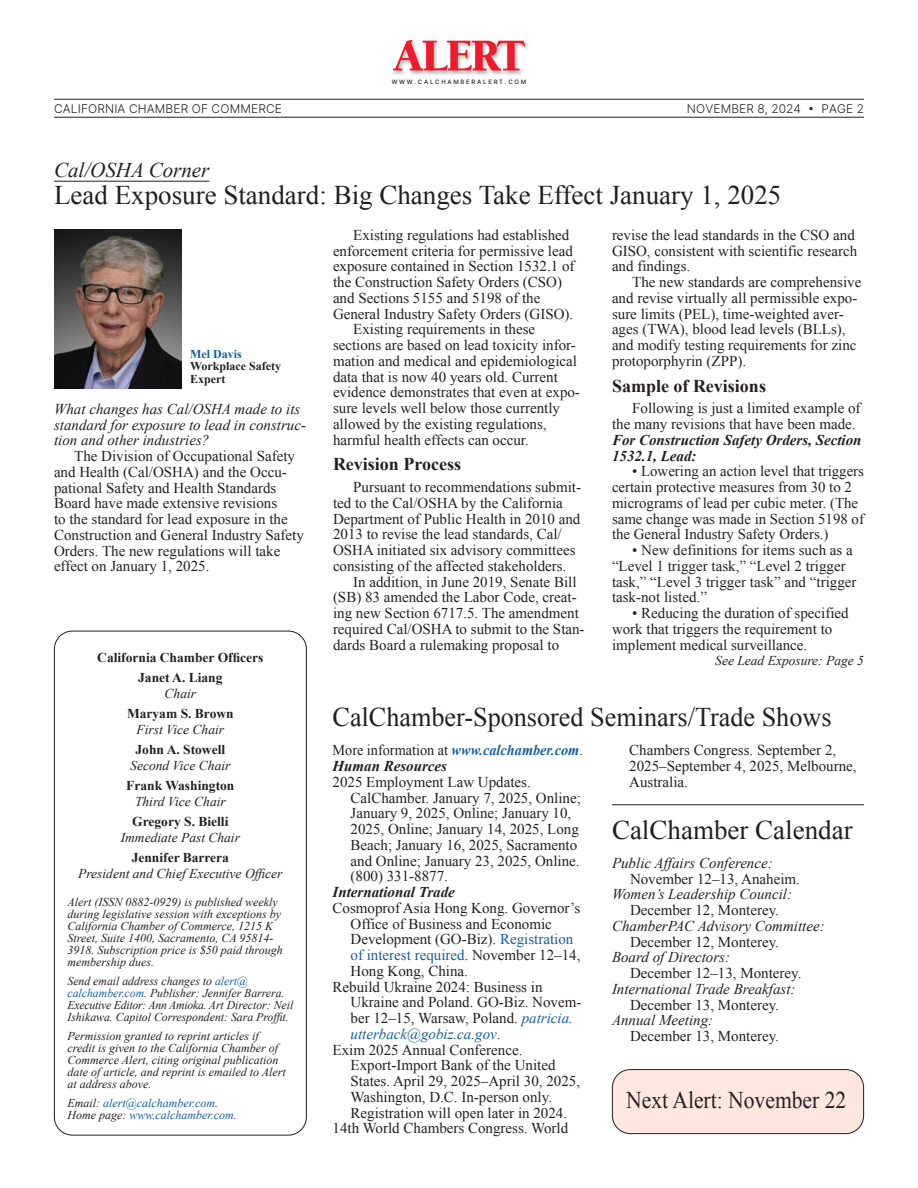
<style>
.page{position:relative;width:918px;height:1188px;background:#fff}
.page>*{position:absolute;margin:0;border:0;box-sizing:border-box;transform-origin:0 0}
._18_18_head{font:27px "Times New Roman";color:#231f20}
.t1{font:24px "Times New Roman";color:#231f20;scale:.9 1}
.SubHead_Ital_Rule{font:italic 21px "Times New Roman";color:#231f20}
.subhead{font:700 18px "Times New Roman";color:#231f20}
.Body{font:15px/15.8px "Times New Roman";color:#231f20}
.CalListView{font:15px/15.8px "Times New Roman";color:#231f20}
.CalChamber_Calendar{font:italic 15px/15.8px "Times New Roman";color:#231f20}
.Body-First{font:italic 15px/15.8px "Times New Roman";color:#231f20}
.CalChamber_Calendar-2{font:15px/15.8px "Times New Roman";color:#231f20}
.Sub-Head_two{font:italic 700 15px/15.8px "Times New Roman";color:#231f20}
.Body-First-2{font:15px "Times New Roman";color:#231f20;scale:.95 1}
.CalListView-2{font:italic 700 15px "Times New Roman";color:#231f20}
.See_Story{font:italic 13.5px/15.8px "Times New Roman";color:#231f20;text-align:center}
.t2{font:700 13.5px/15.8px "Times New Roman";color:#231f20;text-align:center}
.t3{font:italic 12px/12px "Times New Roman";color:#231f20}
.t4{font:italic 12px "Times New Roman";color:#175d9e}
.t5{font:12px "Inter";letter-spacing:.01em;color:#231f20}
.t6{font:700 12px/12.8px "Times New Roman";color:#231f20}
.t7{font:700 12px "Times New Roman";color:#175d9e}
.t8{font:6px "Inter";letter-spacing:.29em;color:#231f20}
.s1{font-weight:400;font-style:italic}
.s2{font-weight:700;font-style:normal}
.s3{color:#175d9e}
.s4{color:#231f20}
.s5{font-weight:700;font-style:italic;color:#175d9e}
.s6{font-style:italic;color:#175d9e}
.s7{font-style:normal}
.s8{font-style:italic}
</style>
<div class="page">
<hr style="left:54px;top:99px;width:810px;height:1px;background:#231f20">
<hr style="left:54px;top:117px;width:810px;height:1px;background:#231f20">
<div style="left:391px;top:38px;width:139px;height:37px;background:#231f20;opacity:.4"></div>
<svg style="left:393px;top:40px;width:133px;height:30px"></svg>
<hr style="left:54px;top:181px;width:155px;height:1px;background:#231f20">
<div style="left:54px;top:631px;width:253px;height:505px;border:1px solid #231f20;border-radius:18px"></div>
<hr style="left:612px;top:805px;width:252px;height:1px;background:#231f20">
<img style="left:54px;top:230px;width:127px;height:159px">
<div style="left:612px;top:1070px;width:252px;height:64px;background:#fde7df;border-radius:18px"></div>
<div style="left:612px;top:1069px;width:252px;height:65px;border:1px solid #231f20;border-radius:18px"></div>
<p class="t8" style="left:392px;top:77px;width:136px">WWW.CALCHAMBERALERT.COM</p>
<p class="t5" style="left:54px;top:100px;width:229px">CALIFORNIA CHAMBER OF COMMERCE</p>
<p class="t5" style="left:687px;top:100px;width:179px">NOVEMBER 8, 2024 • PAGE 2</p>
<p class="SubHead_Ital_Rule" style="left:54px;top:155px;width:157px">Cal/OSHA Corner</p>
<p class="_18_18_head" style="left:54px;top:176px;width:729px">Lead Exposure Standard: Big Changes Take Effect January 1, 2025</p>
<p class="t7" style="left:190px;top:345px;width:53px">Mel Davis</p>
<p class="t6" style="left:190px;top:360px;width:92px">Workplace Safety<br>Expert</p>
<p class="Body-First" style="left:54px;top:401px;width:253px">What changes has Cal/OSHA made to its standard for exposure to lead in construc&shy;tion and other industries?</p>
<p class="Body" style="left:54px;top:448px;width:251px;text-indent:20px">The Division of Occupational Safety and Health (Cal/OSHA) and the Occu&shy;pational Safety and Health Standards Board have made extensive revisions<br>to the standard for lead exposure in the Construction and General Industry Safety Orders. The new regulations will take effect on January 1, 2025.</p>
<p class="t2" style="left:97px;top:650px;width:168px">California Chamber Officers</p>
<p class="t2" style="left:138px;top:670px;width:86px">Janet A. Liang<br><span class="s1">Chair</span></p>
<p class="See_Story" style="left:127px;top:706px;width:108px"><span class="s2">Maryam S. Brown<br></span>First Vice Chair</p>
<p class="See_Story" style="left:130px;top:742px;width:102px"><span class="s2">John A. Stowell<br></span>Second Vice Chair</p>
<p class="t2" style="left:126px;top:778px;width:110px">Frank Washington<br><span class="s1">Third Vice Chair</span></p>
<p class="See_Story" style="left:121px;top:814px;width:121px"><span class="s2">Gregory S. Bielli<br></span>Immediate Past Chair</p>
<p class="t2" style="left:132px;top:850px;width:99px">Jennifer Barrera</p>
<p class="See_Story" style="left:78px;top:866px;width:206px">President and Chief Executive Officer</p>
<p class="t3" style="left:68px;top:896px;width:217px">Alert (ISSN 0882-0929) is published weekly during legislative session with exceptions by California Chamber of Commerce, 1215 K Street, Suite 1400, Sacramento, CA 95814- 3918. Subscription price is $50 paid through membership dues.</p>
<p class="t3" style="left:68px;top:975px;width:227px">Send email address changes to <span class="s3">alert@ calchamber.com</span>. Publisher: Jennifer Barrera.<br>Executive Editor: Ann Amioka. Art Director: Neil Ishikawa. Capitol Correspondent: Sara Proffit.</p>
<p class="t3" style="left:68px;top:1030px;width:220px">Permission granted to reprint articles if credit is given to the California Chamber of Commerce Alert, citing original publication date of article, and reprint is emailed to Alert at address above.</p>
<p class="t4" style="left:68px;top:1094px;width:152px"><span class="s4">Email:</span> alert@calchamber.com<span class="s4">.</span></p>
<p class="t4" style="left:68px;top:1106px;width:171px"><span class="s4">Home page:</span> www.calchamber.com<span class="s4">.</span></p>
<p class="Body" style="left:333px;top:227px;width:243px;text-indent:20px">Existing regulations had established enforcement criteria for permissive lead exposure contained in Section 1532.1 of the Construction Safety Orders (CSO) and Sections 5155 and 5198 of the General Industry Safety Orders (GISO).</p>
<p class="Body" style="left:333px;top:321px;width:248px;text-indent:20px">Existing requirements in these sections are based on lead toxicity infor&shy;mation and medical and epidemiological data that is now 40 years old. Current evidence demonstrates that even at expo&shy;sure levels well below those currently allowed by the existing regulations, harmful health effects can occur.</p>
<p class="subhead" style="left:333px;top:452px;width:130px">Revision Process</p>
<p class="Body" style="left:333px;top:479px;width:250px;text-indent:20px">Pursuant to recommendations submit&shy;ted to the Cal/OSHA by the California Department of Public Health in 2010 and 2013 to revise the lead standards, Cal/ OSHA initiated six advisory committees consisting of the affected stakeholders.</p>
<p class="Body" style="left:333px;top:573px;width:253px;text-indent:20px">In addition, in June 2019, Senate Bill (SB) 83 amended the Labor Code, creat&shy;ing new Section 6717.5. The amendment required Cal/OSHA to submit to the Stan&shy;dards Board a rulemaking proposal to</p>
<p class="Body" style="left:612px;top:227px;width:247px">revise the lead standards in the CSO and<br>GISO, consistent with scientific research and findings.</p>
<p class="Body" style="left:612px;top:274px;width:251px;text-indent:20px">The new standards are comprehensive and revise virtually all permissible expo&shy;sure limits (PEL), time-weighted aver&shy;ages (TWA), blood lead levels (BLLs), and modify testing requirements for zinc protoporphyrin (ZPP).</p>
<p class="subhead" style="left:612px;top:373px;width:156px">Sample of Revisions</p>
<p class="Body" style="left:612px;top:400px;width:250px;text-indent:20px">Following is just a limited example of the many revisions that have been made.</p>
<p class="Sub-Head_two" style="left:612px;top:431px;width:251px">For Construction Safety Orders, Section<br>1532.1, Lead:</p>
<p class="Body" style="left:612px;top:463px;width:254px;text-indent:20px">• Lowering an action level that triggers certain protective measures from 30 to 2 micrograms of lead per cubic meter. (The same change was made in Section 5198 of the General Industry Safety Orders.)</p>
<p class="Body" style="left:612px;top:542px;width:246px;text-indent:20px">• New definitions for items such as a “Level 1 trigger task,” “Level 2 trigger task,” “Level 3 trigger task” and “trigger task-not listed.”</p>
<p class="Body" style="left:612px;top:605px;width:238px;text-indent:20px">• Reducing the duration of specified work that triggers the requirement to implement medical surveillance.</p>
<p class="See_Story" style="left:715px;top:652px;width:150px">See Lead Exposure: Page 5</p>
<p class="_18_18_head" style="left:333px;top:699px;width:501px">CalChamber-Sponsored Seminars/Trade Shows</p>
<p class="Body-First-2" style="left:333px;top:740px;width:265px">More information at <span class="s5">www.calchamber.com</span>.</p>
<p class="CalListView-2" style="left:333px;top:756px;width:116px">Human Resources</p>
<p class="CalListView" style="left:351px;top:774px;width:232px;text-indent:-18px">2025 Employment Law Updates.<br>CalChamber. January 7, 2025, Online; January 9, 2025, Online; January 10, 2025, Online; January 14, 2025, Long Beach; January 16, 2025, Sacramento and Online; January 23, 2025, Online. (800) 331-8877.</p>
<p class="CalListView-2" style="left:333px;top:882px;width:124px">International Trade</p>
<p class="CalListView" style="left:351px;top:900px;width:231px;text-indent:-18px">Cosmoprof Asia Hong Kong. Governor’s<br>Office of Business and Economic<br>Development (GO-Biz). <span class="s3">Registration of interest required</span>. November 12–14,<br>Hong Kong, China.</p>
<p class="CalListView" style="left:351px;top:978px;width:232px;text-indent:-18px">Rebuild Ukraine 2024: Business in Ukraine and Poland. GO-Biz. Novem&shy;ber 12–15, Warsaw, Poland. <span class="s6">patricia. utterback@gobiz.ca.gov</span>.</p>
<p class="CalListView" style="left:351px;top:1041px;width:231px;text-indent:-18px">Exim 2025 Annual Conference.<br>Export-Import Bank of the United States. April 29, 2025–April 30, 2025, Washington, D.C. In-person only.<br>Registration will open later in 2024.</p>
<p class="CalListView" style="left:333px;top:1120px;width:237px">14th World Chambers Congress. World</p>
<p class="CalListView" style="left:629px;top:742px;width:229px">Chambers Congress. September 2,<br>2025–September 4, 2025, Melbourne,<br>Australia.</p>
<p class="_18_18_head" style="left:612px;top:812px;width:242px">CalChamber Calendar</p>
<p class="CalChamber_Calendar" style="left:630px;top:855px;width:171px;text-indent:-18px">Public Affairs Conference:<br><span class="s7">November 12–13, Anaheim.</span></p>
<p class="CalChamber_Calendar" style="left:612px;top:886px;width:182px;text-align:center">Women’s Leadership Council:<br><span class="s7">December 12, Monterey.</span></p>
<p class="CalChamber_Calendar" style="left:630px;top:918px;width:196px;text-indent:-18px">ChamberPAC Advisory Committee:<br><span class="s7">December 12, Monterey.</span></p>
<p class="CalChamber_Calendar-2" style="left:630px;top:949px;width:173px;text-indent:-18px"><span class="s8">Board of Directors:<br></span>December 12–13, Monterey.</p>
<p class="CalChamber_Calendar" style="left:612px;top:981px;width:185px;text-align:center">International Trade Breakfast:<br><span class="s7">December 13, Monterey.</span></p>
<p class="CalChamber_Calendar-2" style="left:630px;top:1012px;width:150px;text-indent:-18px"><span class="s8">Annual Meeting:<br></span>December 13, Monterey.</p>
<p class="t1" style="left:626px;top:1084px;width:246px">Next Alert: November 22</p>
</div>
